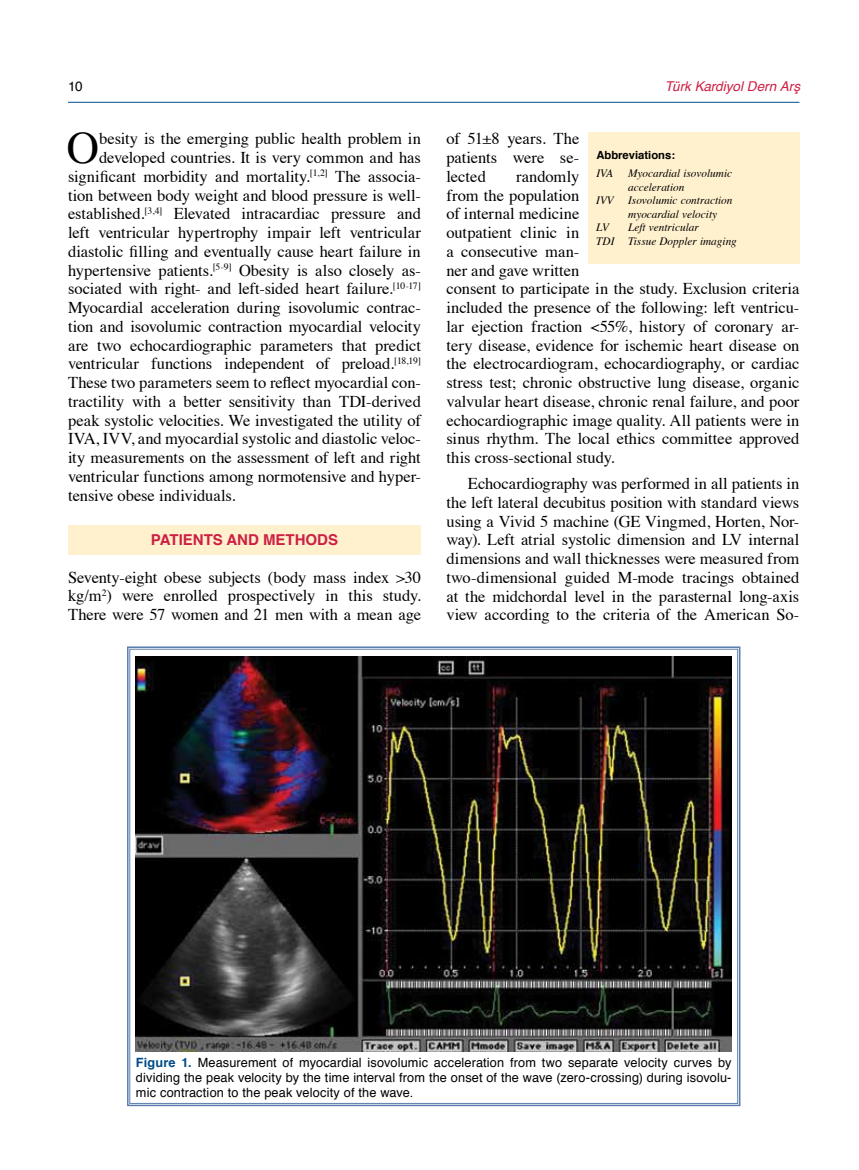
<style>
.page{position:relative;width:859px;height:1170px;background:#fff}
.page>*{position:absolute;margin:0;border:0;box-sizing:border-box;transform-origin:0 0}
.t1{font:44.85px "Times";color:#000}
.t2{font:16.5px/18.8px "Times";letter-spacing:-.005em;color:#000;text-align:justify}
.t3{font:700 15px "Helvetica";color:#cd1f43}
.t4{font:italic 13.5px "Helvetica";letter-spacing:-.005em;color:#cd1f43}
.t5{font:13.5px "Helvetica";color:#000}
.t6{font:12.75px/15.3px "Helvetica";letter-spacing:.01em;color:#000;text-align:justify}
.t7{font:italic 11.25px/13.5px "Times";color:#000}
.t8{font:700 11.25px "Helvetica";color:#000}
.s1{font-weight:700;color:#004b88}
</style>
<div class="page">
<hr style="left:68px;top:102px;width:731px;height:1px;background:#004b88">
<div style="left:68px;top:524px;width:353px;height:30px;background:#fff1ce"></div>
<div style="left:588px;top:132px;width:211px;height:132px;background:#fff1ce"></div>
<svg style="left:127px;top:646px;width:614px;height:460px"></svg>
<img style="left:136px;top:656px;width:595px;height:395px">
<p class="t5" style="left:68px;top:76px;width:16px">10</p>
<p class="t4" style="left:665px;top:76px;width:137px">Türk Kardiyol Dern Arş</p>
<h1 class="t1" style="left:67px;top:106px;width:34px">O</h1>
<p class="t2" style="left:99px;top:128px;width:323px">besity is the emerging public health problem in</p>
<p class="t2" style="left:446px;top:128px;width:134px">of 51±8 years. The patients were se&shy;lected</p>
<p class="t8" style="left:596px;top:146px;width:80px">Abbreviations:</p>
<p class="t7" style="left:596px;top:166px;width:18px">IVA</p>
<p class="t7" style="left:628px;top:166px;width:105px">Myocardial isovolumic acceleration</p>
<p class="t7" style="left:596px;top:193px;width:19px">IVV</p>
<p class="t7" style="left:628px;top:193px;width:106px">Isovolumic contraction myocardial velocity</p>
<p class="t7" style="left:596px;top:220px;width:14px">LV</p>
<p class="t2" style="left:99px;top:147px;width:323px">developed countries. It is very common and has</p>
<p class="t2" style="left:68px;top:165px;width:354px">significant morbidity and mortality.<sup>[1,2]</sup> The associa-</p>
<p class="t2" style="left:68px;top:184px;width:354px">tion between body weight and blood pressure is well-</p>
<p class="t2" style="left:68px;top:203px;width:354px">established.<sup>[3,4]</sup> Elevated intracardiac pressure and</p>
<p class="t2" style="left:68px;top:222px;width:354px">left ventricular hypertrophy impair left ventricular</p>
<p class="t2" style="left:68px;top:240px;width:354px">diastolic filling and eventually cause heart failure in</p>
<p class="t2" style="left:68px;top:259px;width:354px">hypertensive patients.<sup>[5-9]</sup> Obesity is also closely as-</p>
<p class="t2" style="left:68px;top:278px;width:354px">sociated with right- and left-sided heart failure.<sup>[10-17]</sup></p>
<p class="t2" style="left:68px;top:297px;width:354px">Myocardial acceleration during isovolumic contrac-</p>
<p class="t2" style="left:68px;top:315px;width:354px">tion and isovolumic contraction myocardial velocity</p>
<p class="t2" style="left:68px;top:334px;width:354px">are two echocardiographic parameters that predict</p>
<p class="t2" style="left:68px;top:353px;width:354px">ventricular functions independent of preload.<sup>[18,19]</sup></p>
<p class="t2" style="left:68px;top:372px;width:354px">These two parameters seem to reflect myocardial con-</p>
<p class="t2" style="left:68px;top:390px;width:354px">tractility with a better sensitivity than TDI-derived</p>
<p class="t2" style="left:68px;top:409px;width:354px">peak systolic velocities. We investigated the utility of</p>
<p class="t2" style="left:68px;top:428px;width:354px">IVA, IVV, and myocardial systolic and diastolic veloc-</p>
<p class="t2" style="left:68px;top:447px;width:354px">ity measurements on the assessment of left and right</p>
<p class="t2" style="left:68px;top:465px;width:354px">ventricular functions among normotensive and hyper-</p>
<p class="t2" style="left:68px;top:484px;width:169px">tensive obese individuals.</p>
<p class="t2" style="left:446px;top:165px;width:354px;text-align:left;text-indent:70px">randomly<br>from the population<br>of internal medicine<br>outpatient clinic in<br>a consecutive man-<br>ner and gave written<br>consent to participate in the study. Exclusion criteria included the presence of the following: left ventricu&shy;lar ejection fraction &lt;55%, history of coronary ar&shy;tery disease, evidence for ischemic heart disease on the electrocardiogram, echocardiography, or cardiac stress test; chronic obstructive lung disease, organic valvular heart disease, chronic renal failure, and poor echocardiographic image quality. All patients were in sinus rhythm. The local ethics committee approved this cross-sectional study.</p>
<p class="t2" style="left:446px;top:472px;width:354px;text-indent:21px">Echocardiography was performed in all patients in the left lateral decubitus position with standard views using a Vivid 5 machine (GE Vingmed, Horten, Nor&shy;way). Left atrial systolic dimension and LV internal dimensions and wall thicknesses were measured from two-dimensional guided M-mode tracings obtained at the midchordal level in the parasternal long-axis view according to the criteria of the American So-</p>
<p class="t7" style="left:596px;top:220px;width:142px;text-align:center">Left ventricular<br>TDI Tissue Doppler imaging</p>
<p class="t3" style="left:151px;top:528px;width:189px">PATIENTS AND METHODS</p>
<p class="t2" style="left:68px;top:566px;width:354px">Seventy-eight obese subjects (body mass index &gt;30 kg/m<sup>2</sup>) were enrolled prospectively in this study.<br>There were 57 women and 21 men with a mean age</p>
<p class="t6" style="left:136px;top:1054px;width:597px"><span class="s1">Figure 1.</span> Measurement of myocardial isovolumic acceleration from two separate velocity curves by dividing the peak velocity by the time interval from the onset of the wave (zero-crossing) during isovolu&shy;mic contraction to the peak velocity of the wave.</p>
</div>
